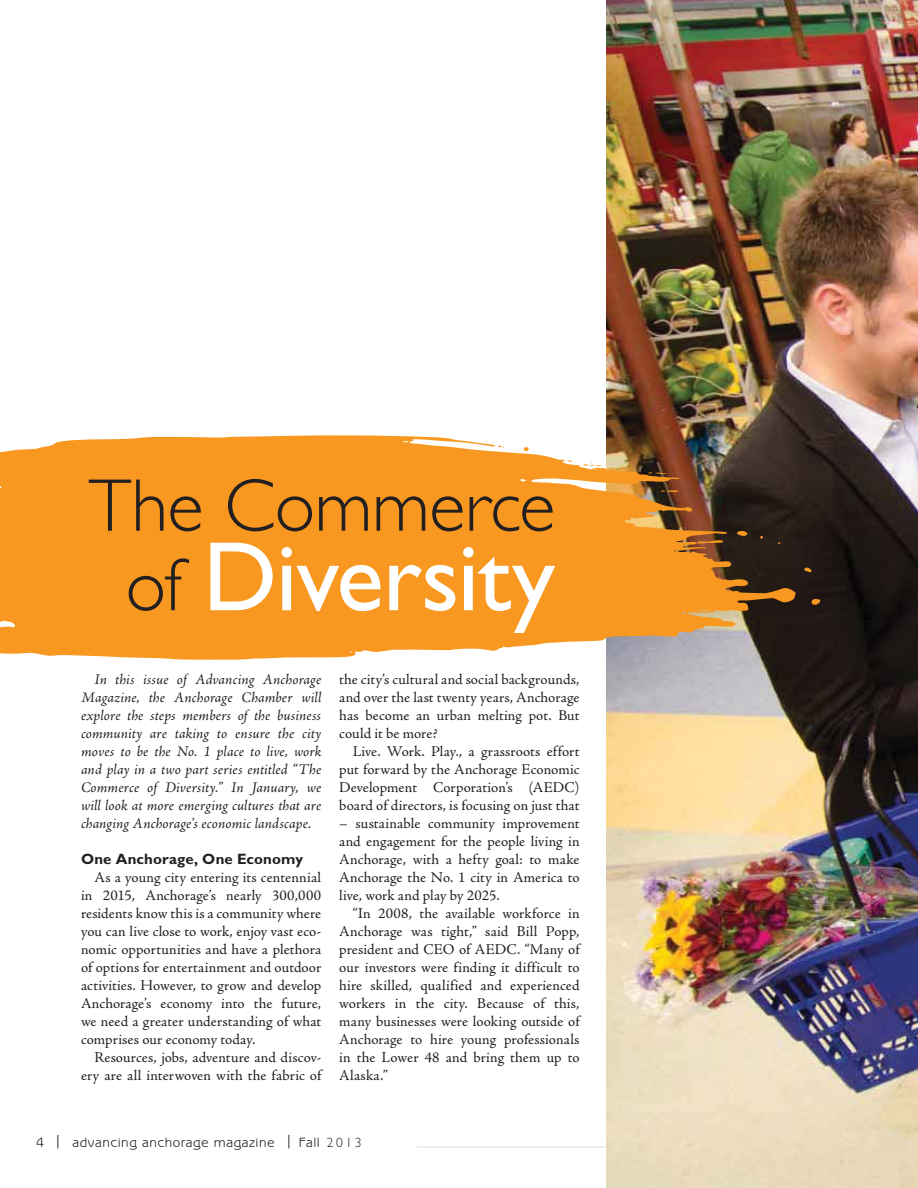
<style>
.page{position:relative;width:918px;height:1188px;background:#fff}
.page>*{position:absolute;margin:0;border:0;box-sizing:border-box;transform-origin:0 0}
.t1{font:99px "Gill Sans Std";letter-spacing:-.015em;color:#fff}
.t2{font:300 75px "Gill Sans Std";letter-spacing:-.005em;color:#231f20}
.t3{font:15px/18px "Adobe Jenson Pro";letter-spacing:.005em;color:#231f20;text-align:justify}
.t4{font:italic 15px/18px "Adobe Jenson Pro";letter-spacing:.005em;color:#231f20;text-align:justify}
.t5{font:700 15px "Gill Sans Std";letter-spacing:.005em;color:#231f20}
.t6{font:13.5px "Benguiat Gothic Std";letter-spacing:.04em;color:#231f20}
.s1{font-weight:300;font-size:75px;color:#231f20}
.s2{font-family:"Gill Sans Std";font-weight:300}
</style>
<div class="page">
<hr style="left:417px;top:1146px;width:501px;height:2px;background:#e7e8e8">
<img style="left:607px;top:0;width:311px;height:1188px">
<svg style="left:0;top:435px;width:796px;height:225px;background:#e09131"></svg>
<svg style="left:760px;top:535px;width:4px;height:4px"></svg>
<svg style="left:803px;top:565px;width:10px;height:8px"></svg>
<svg style="left:811px;top:598px;width:10px;height:7px"></svg>
<h2 class="t2" style="left:88px;top:477px;width:468px">The Commerce</h2>
<h1 class="t1" style="left:125px;top:518px;width:431px"><span class="s1">of</span> Diversity</h1>
<p class="t4" style="left:81px;top:672px;width:242px;text-indent:14px">In this issue of Advancing Anchorage Magazine, the Anchorage Chamber will explore the steps members of the business community are taking to ensure the city moves to be the No. 1 place to live, work and play in a two part series entitled “The Commerce of Diversity.” In January, we will look at more emerging cultures that are changing Anchorage’s economic landscape.</p>
<p class="t5" style="left:81px;top:853px;width:224px">One Anchorage, One Economy</p>
<p class="t3" style="left:81px;top:870px;width:242px;text-indent:14px">As a young city entering its centennial in 2015, Anchorage’s nearly 300,000 residents know this is a community where you can live close to work, enjoy vast eco&shy;nomic opportunities and have a plethora of options for entertainment and outdoor activities. However, to grow and develop Anchorage’s economy into the future, we need a greater understanding of what comprises our economy today.</p>
<p class="t3" style="left:81px;top:1050px;width:242px;text-align:right">Resources, jobs, adventure and discov&shy;ery are all interwoven with the fabric of</p>
<p class="t3" style="left:339px;top:672px;width:242px">the city’s cultural and social backgrounds, and over the last twenty years, Anchorage has become an urban melting pot. But could it be more?</p>
<p class="t3" style="left:339px;top:744px;width:242px;text-indent:14px">Live. Work. Play., a grassroots effort put forward by the Anchorage Economic Development Corporation’s (AEDC) board of directors, is focusing on just that</p>
<p class="t3" style="left:339px;top:816px;width:242px">– sustainable community improvement and engagement for the people living in Anchorage, with a hefty goal: to make Anchorage the No. 1 city in America to live, work and play by 2025.</p>
<p class="t3" style="left:339px;top:906px;width:242px;text-indent:14px">“In 2008, the available workforce in Anchorage was tight,” said Bill Popp, president and CEO of AEDC. “Many of our investors were finding it difficult to hire skilled, qualified and experienced workers in the city. Because of this, many businesses were looking outside of Anchorage to hire young professionals in the Lower 48 and bring them up to Alaska.”</p>
<p class="t6" style="left:36px;top:1137px;width:327px">4 | advancing anchorage magazine | Fall <span class="s2">2013</span></p>
</div>
